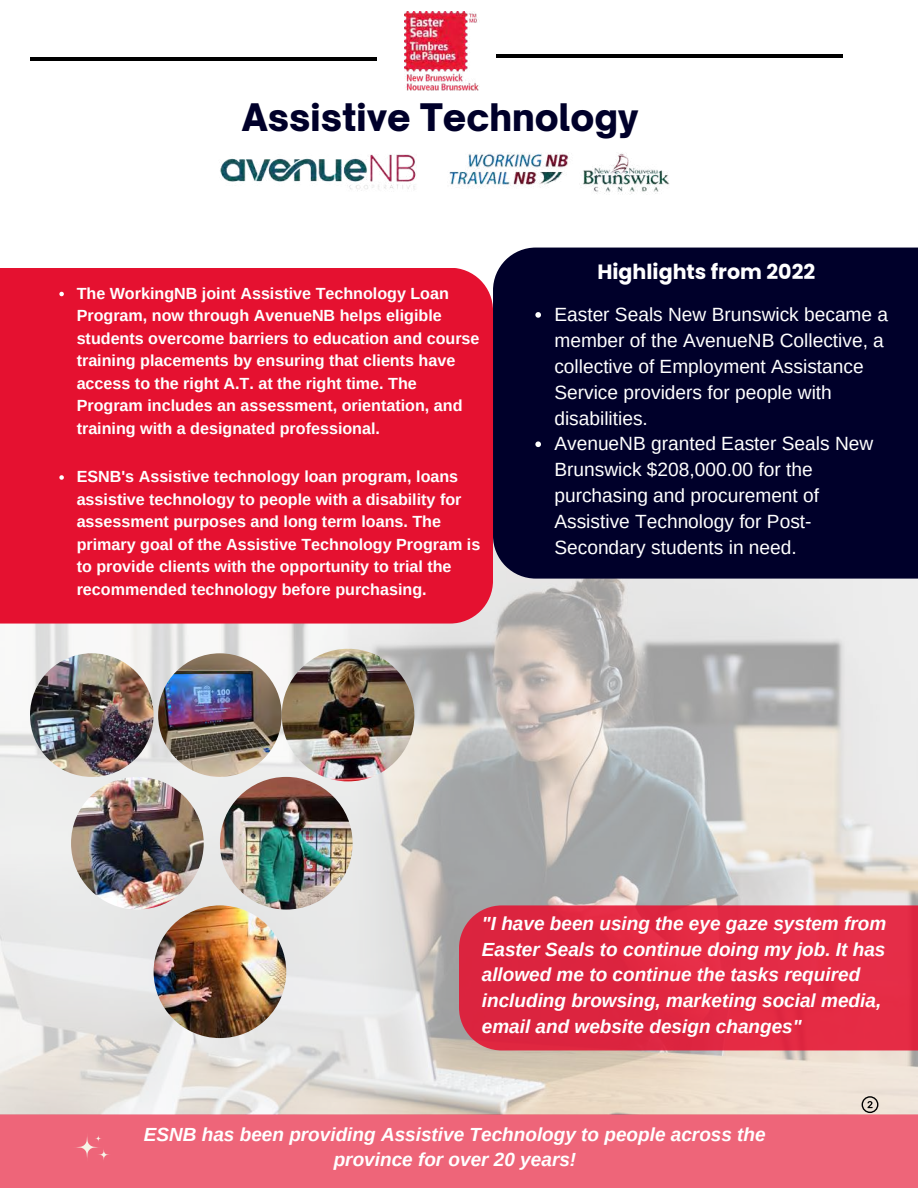
<style>
.page{position:relative;width:918px;height:1188px;background:#fff}
.page>*{position:absolute;margin:0;border:0;box-sizing:border-box;transform-origin:0 0}
.t1{font:900 36.3px "Open Sauce One";color:#00002a}
.t2{font:700 20.7px "Poppins";color:#fff}
.t3{font:19.2px/25.8px "Arimo";color:#fff}
.t4{font:italic 700 19.05px/25.8px "Arimo";color:#fff}
.t5{font:700 16.2px/22.5px "Arimo";color:#fff}
</style>
<div class="page">
<img style="left:0;top:537px;width:918px;height:577px">
<svg style="left:862px;top:1096px;width:16px;height:17px"></svg>
<hr style="left:30px;top:58px;width:347px;height:3px;background:#000">
<img style="left:404px;top:12px;width:76px;height:79px">
<hr style="left:497px;top:54px;width:346px;height:3px;background:#000">
<img style="left:449px;top:153px;width:221px;height:41px">
<img style="left:158px;top:653px;width:124px;height:124px;border-radius:50%">
<img style="left:30px;top:653px;width:124px;height:124px;border-radius:50%">
<img style="left:282px;top:649px;width:132px;height:132px;border-radius:50%">
<div style="left:0;top:268px;width:492px;height:356px;background:#e51130"></div>
<div style="left:493px;top:248px;width:425px;height:331px;background:#00002a"></div>
<div style="left:0;top:1114px;width:918px;height:74px;background:#ee6579"></div>
<div style="left:459px;top:905px;width:459px;height:145px;background:#e12943"></div>
<img style="left:71px;top:777px;width:133px;height:133px;border-radius:50%">
<img style="left:220px;top:777px;width:133px;height:133px;border-radius:50%">
<img style="left:154px;top:905px;width:132px;height:133px;border-radius:50%">
<svg style="left:76px;top:1135px;width:33px;height:25px"></svg>
<img style="left:220px;top:154px;width:196px;height:37px">
<svg style="left:59px;top:292px;width:5px;height:4px"></svg>
<svg style="left:59px;top:475px;width:5px;height:5px"></svg>
<svg style="left:535px;top:312px;width:6px;height:6px"></svg>
<svg style="left:535px;top:441px;width:6px;height:6px"></svg>
<h1 class="t1" style="left:242px;top:95px;width:399px">Assistive Technology</h1>
<p class="t5" style="left:77px;top:282px;width:404px">The WorkingNB joint Assistive Technology Loan Program, now through AvenueNB helps eligible students overcome barriers to education and course training placements by ensuring that clients have access to the right A.T. at the right time. The Program includes an assessment, orientation, and training with a designated professional.</p>
<p class="t5" style="left:77px;top:465px;width:405px">ESNB's Assistive technology loan program, loans assistive technology to people with a disability for assessment purposes and long term loans. The primary goal of the Assistive Technology Program is to provide clients with the opportunity to trial the recommended technology before purchasing.</p>
<p class="t2" style="left:597px;top:257px;width:219px">Highlights from 2022</p>
<p class="t3" style="left:554px;top:302px;width:335px">Easter Seals New Brunswick became a member of the AvenueNB Collective, a collective of Employment Assistance<br>Service providers for people with disabilities.<br>AvenueNB granted Easter Seals New<br>Brunswick $208,000.00 for the purchasing and procurement of<br>Assistive Technology for Post-<br>Secondary students in need.</p>
<p class="t4" style="left:482px;top:910px;width:406px">"I have been using the eye gaze system from Easter Seals to continue doing my job. It has allowed me to continue the tasks required including browsing, marketing social media, email and website design changes"</p>
<p class="t4" style="left:144px;top:1121px;width:623px;text-align:center">ESNB has been providing Assistive Technology to people across the province for over 20 years!</p>
</div>
